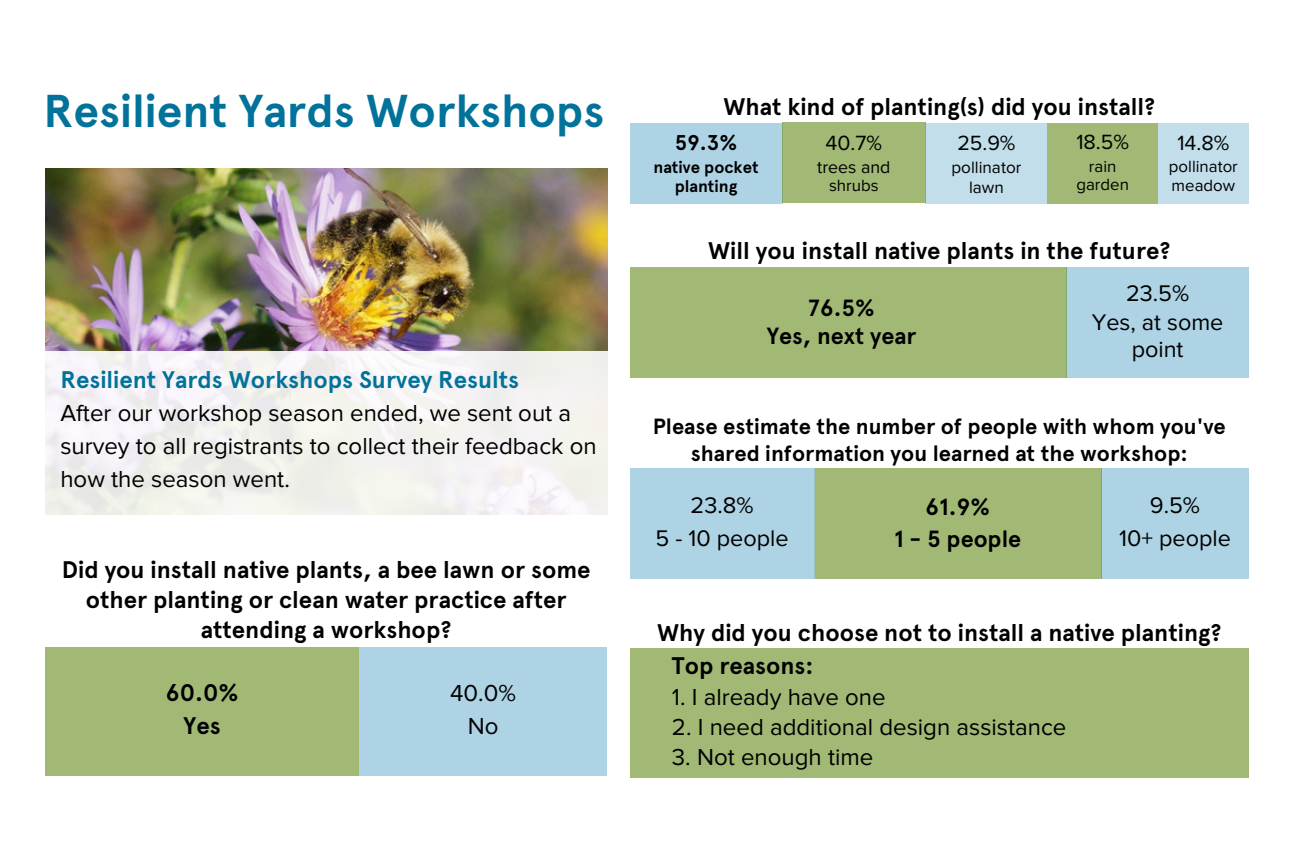
<style>
.page{position:relative;width:1296px;height:864px;background:#fff}
.page>*{position:absolute;margin:0;border:0;box-sizing:border-box;transform-origin:0 0}
.t1{font:700 46px "Apercu";color:#017299}
.t2{font:700 24px/30px "Apercu";color:#000;text-align:center}
.t3{font:24px/33px "Proxima Nova";color:#000}
.t4{font:23.4px/32.4px "Proxima Nova";color:#000;text-align:center}
.t5{font:700 23.4px/32.4px "Apercu";color:#000;text-align:center}
.t6{font:700 22px/27px "Apercu";color:#000;text-align:center}
.t7{font:21.4px "Proxima Nova";color:#000}
.t8{font:700 21.4px "Apercu";color:#000}
.t9{font:17.8px "Proxima Nova";color:#000}
.t10{font:17px "Proxima Nova";color:#000}
.t11{font:16.8px/18.2px "Proxima Nova";color:#000;text-align:center}
.t12{font:700 16.8px/19px "Apercu";color:#000;text-align:center}
.s1{font-family:"Apercu";font-weight:700;color:#017299}
</style>
<div class="page">
<div style="left:359px;top:647px;width:248px;height:129px;background:#aed3e5"></div>
<div style="left:45px;top:647px;width:314px;height:129px;background:#a1b974"></div>
<div style="left:926px;top:123px;width:121px;height:80px;background:#c2deeb"></div>
<div style="left:630px;top:123px;width:152px;height:80px;background:#aed3e5"></div>
<div style="left:782px;top:123px;width:144px;height:80px;background:#a1b974"></div>
<div style="left:1158px;top:123px;width:91px;height:80px;background:#c2deeb"></div>
<div style="left:1047px;top:123px;width:111px;height:80px;background:#a1b974"></div>
<div style="left:1066px;top:267px;width:183px;height:111px;background:#aed3e5"></div>
<div style="left:630px;top:267px;width:436px;height:111px;background:#a1b974"></div>
<div style="left:1101px;top:468px;width:148px;height:111px;background:#aed3e5"></div>
<div style="left:814px;top:468px;width:287px;height:111px;background:#a1b974"></div>
<div style="left:630px;top:468px;width:184px;height:111px;background:#aed3e5"></div>
<div style="left:630px;top:648px;width:619px;height:130px;background:#a1b974"></div>
<img style="left:45px;top:168px;width:563px;height:346px">
<div style="left:45px;top:351px;width:562px;height:163px;background:linear-gradient(to right,#f1f1f1,#f4f3f0)"></div>
<h2 class="t1" style="left:44px;top:83px;width:562px">Resilient Yards Workshops</h2>
<h2 class="t3" style="left:60px;top:365px;width:538px"><span class="s1">Resilient Yards Workshops Survey Results<br></span>After our workshop season ended, we sent out a survey to all registrants to collect their feedback on how the season went.</h2>
<h2 class="t2" style="left:62px;top:555px;width:530px">Did you install native plants, a bee lawn or some other planting or clean water practice after attending a workshop?</h2>
<h3 class="t2" style="left:166px;top:676px;width:74px;line-height:33px">60.0%<br>Yes</h3>
<h2 class="t3" style="left:450px;top:678px;width:67px;text-align:center">40.0%<br>No</h2>
<h1 class="t2" style="left:723px;top:92px;width:433px">What kind of planting(s) did you install?</h1>
<p class="t8" style="left:675px;top:129px;width:64px">59.3%</p>
<p class="t12" style="left:653px;top:157px;width:107px">native pocket planting</p>
<p class="t7" style="left:1076px;top:132px;width:54px">18.5%</p>
<p class="t11" style="left:1076px;top:158px;width:54px">rain garden</p>
<h3 class="t7" style="left:957px;top:133px;width:60px">25.9%</h3>
<h2 class="t10" style="left:951px;top:160px;width:72px">pollinator</h2>
<h2 class="t10" style="left:969px;top:179px;width:36px">lawn</h2>
<h3 class="t7" style="left:826px;top:133px;width:58px">40.7%</h3>
<h2 class="t9" style="left:817px;top:159px;width:75px">trees and</h2>
<p class="t11" style="left:829px;top:177px;width:51px">shrubs</p>
<p class="t7" style="left:1177px;top:133px;width:54px">14.8%</p>
<p class="t11" style="left:1169px;top:158px;width:70px">pollinator</p>
<h4 class="t11" style="left:1172px;top:177px;width:65px">meadow</h4>
<h3 class="t2" style="left:708px;top:236px;width:464px">Will you install native plants in the future?</h3>
<h2 class="t5" style="left:767px;top:293px;width:151px;line-height:28.4px">76.5%<br>Yes, next year</h2>
<h3 class="t4" style="left:1092px;top:280px;width:133px;line-height:29px">23.5%<br>Yes, at some</h3>
<h3 class="t4" style="left:1132px;top:334px;width:53px">point</h3>
<p class="t6" style="left:653px;top:413px;width:574px">Please estimate the number of people with whom you've shared information you learned at the workshop:</p>
<p class="t4" style="left:656px;top:490px;width:134px">23.8%<br>5 - 10 people</p>
<p class="t5" style="left:894px;top:490px;width:129px">61.9%<br>1 - 5 people</p>
<p class="t4" style="left:1119px;top:490px;width:113px">9.5%<br>10+ people</p>
<p class="t2" style="left:657px;top:618px;width:566px">Why did you choose not to install a native planting?</p>
<p class="t2" style="left:672px;top:651px;width:143px">Top reasons:</p>
<p class="t3" style="left:672px;top:682px;width:215px">1. I already have one</p>
<p class="t3" style="left:672px;top:712px;width:396px">2. I need additional design assistance</p>
<p class="t3" style="left:672px;top:742px;width:203px">3. Not enough time</p>
</div>
